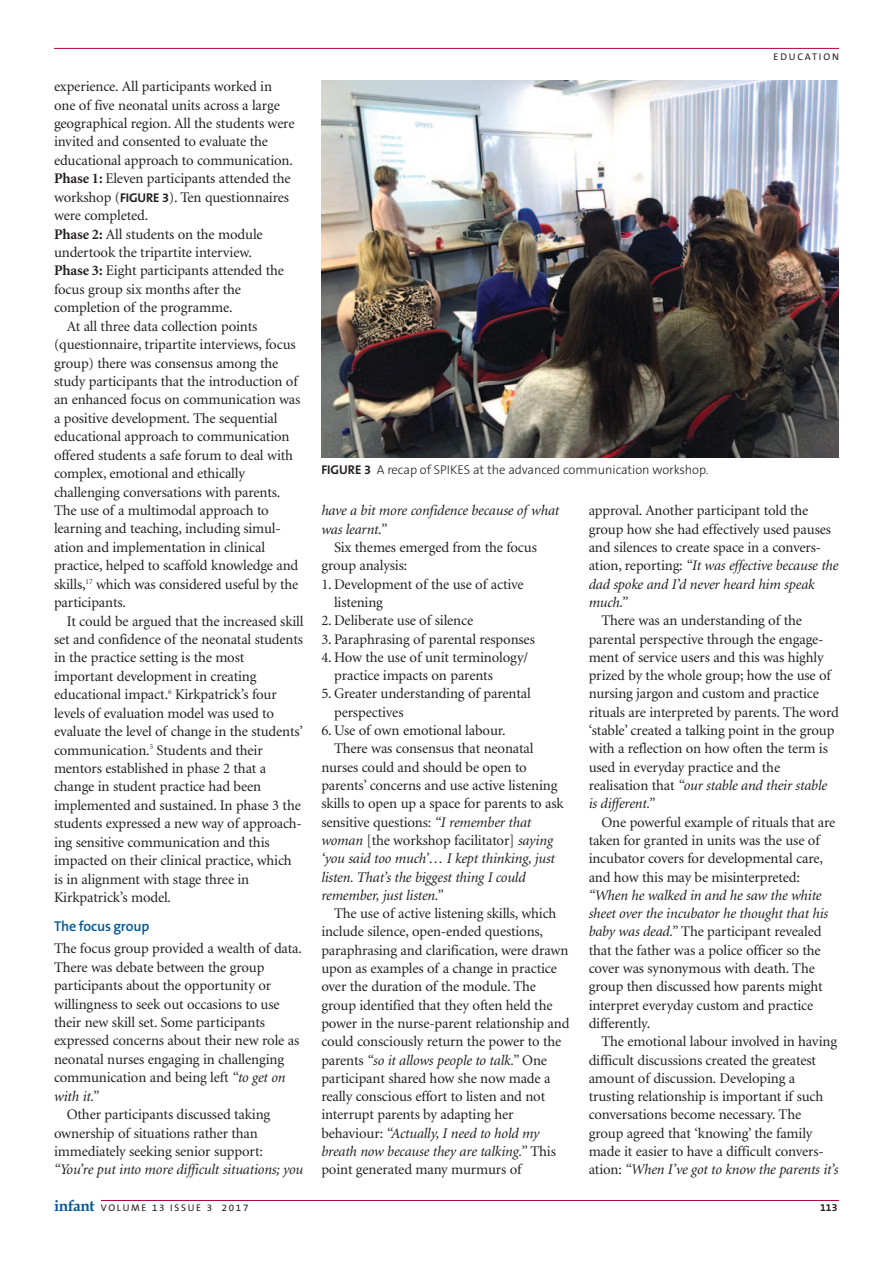
<style>
.page{position:relative;width:893px;height:1263px;background:#fff}
.page>*{position:absolute;margin:0;border:0;box-sizing:border-box;transform-origin:0 0}
.t1{font:14.7px/18.3px "Minion";letter-spacing:-.01em;color:#231f20}
.t2{font:italic 14.7px/18.3px "Minion";letter-spacing:-.01em;color:#231f20}
.t3{font:600 14.25px "The Sans B6";letter-spacing:-.01em;color:#015797}
.t4{font:300 12.75px "The Sans B3";letter-spacing:-.005em;color:#231f20}
.t5{font:700 10.5px "The Sans B7";color:#231f20}
.t6{font:9.75px "The Sans B5 Plain";letter-spacing:.175em;color:#231f20}
.s1{font-weight:700}
.s2{font-family:"The Sans B7";font-weight:700;font-size:12.75px}
.s3{font-style:italic}
.s4{font-family:"The Sans B7";font-weight:700}
.s5{font-family:"Book Antiqua";font-weight:700;font-size:15.6px;color:#015797}
</style>
<div class="page">
<hr style="left:54px;top:48px;width:785px;height:1px;background:#b7053b">
<hr style="left:101px;top:1200px;width:738px;height:1px;background:#b7053b">
<img style="left:321px;top:81px;width:518px;height:377px">
<p class="t1" style="left:54px;top:79px;width:220px">experience. All participants worked in</p>
<p class="t1" style="left:54px;top:97px;width:227px">one of five neonatal units across a large</p>
<p class="t1" style="left:54px;top:115px;width:242px">geographical region. All the students were</p>
<p class="t1" style="left:54px;top:134px;width:215px">invited and consented to evaluate the</p>
<p class="t1" style="left:54px;top:152px;width:240px">educational approach to communication.</p>
<p class="t1" style="left:54px;top:171px;width:238px"><span class="s1">Phase 1:</span> Eleven participants attended the</p>
<p class="t1" style="left:54px;top:189px;width:237px">workshop (<span class="s2">FIGURE 3</span>). Ten questionnaires</p>
<p class="t1" style="left:54px;top:208px;width:96px">were completed.</p>
<p class="t1" style="left:54px;top:226px;width:210px"><span class="s1">Phase 2:</span> All students on the module</p>
<p class="t1" style="left:54px;top:244px;width:200px">undertook the tripartite interview.</p>
<p class="t1" style="left:54px;top:263px;width:231px"><span class="s1">Phase 3:</span> Eight participants attended the</p>
<p class="t1" style="left:54px;top:281px;width:189px">focus group six months after the</p>
<p class="t1" style="left:54px;top:300px;width:180px">completion of the programme.</p>
<p class="t1" style="left:67px;top:318px;width:192px">At all three data collection points</p>
<p class="t1" style="left:54px;top:337px;width:243px">(questionnaire, tripartite interviews, focus</p>
<p class="t1" style="left:54px;top:355px;width:226px">group) there was consensus among the</p>
<p class="t1" style="left:54px;top:373px;width:245px">study participants that the introduction of</p>
<p class="t1" style="left:54px;top:392px;width:248px">an enhanced focus on communication was</p>
<p class="t1" style="left:54px;top:410px;width:225px">a positive development. The sequential</p>
<p class="t1" style="left:54px;top:429px;width:237px">educational approach to communication</p>
<p class="t1" style="left:54px;top:447px;width:241px">offered students a safe forum to deal with</p>
<p class="t1" style="left:54px;top:465px;width:192px">complex, emotional and ethically</p>
<p class="t1" style="left:54px;top:484px;width:228px">challenging conversations with parents.</p>
<p class="t1" style="left:54px;top:502px;width:216px">The use of a multimodal approach to</p>
<p class="t1" style="left:54px;top:521px;width:228px">learning and teaching, including simul-</p>
<p class="t1" style="left:54px;top:539px;width:213px">ation and implementation in clinical</p>
<p class="t1" style="left:54px;top:558px;width:246px">practice, helped to scaffold knowledge and</p>
<p class="t1" style="left:54px;top:576px;width:246px">skills,<sup>17</sup> which was considered useful by the</p>
<p class="t1" style="left:54px;top:594px;width:74px">participants.</p>
<p class="t1" style="left:67px;top:613px;width:238px">It could be argued that the increased skill</p>
<p class="t1" style="left:54px;top:631px;width:251px">set and confidence of the neonatal students</p>
<p class="t1" style="left:54px;top:650px;width:192px">in the practice setting is the most</p>
<p class="t1" style="left:54px;top:668px;width:204px">important development in creating</p>
<p class="t1" style="left:54px;top:687px;width:224px">educational impact.<sup>6</sup> Kirkpatrick’s four</p>
<p class="t1" style="left:54px;top:705px;width:222px">levels of evaluation model was used to</p>
<p class="t1" style="left:54px;top:723px;width:250px">evaluate the level of change in the students’</p>
<p class="t1" style="left:54px;top:742px;width:210px">communication.<sup>5</sup> Students and their</p>
<p class="t1" style="left:54px;top:760px;width:214px">mentors established in phase 2 that a</p>
<p class="t1" style="left:54px;top:779px;width:209px">change in student practice had been</p>
<p class="t1" style="left:54px;top:797px;width:248px">implemented and sustained. In phase 3 the</p>
<p class="t1" style="left:54px;top:816px;width:250px">students expressed a new way of approach-</p>
<p class="t1" style="left:54px;top:834px;width:217px">ing sensitive communication and this</p>
<p class="t1" style="left:54px;top:852px;width:239px">impacted on their clinical practice, which</p>
<p class="t1" style="left:54px;top:871px;width:197px">is in alignment with stage three in</p>
<p class="t1" style="left:54px;top:889px;width:119px">Kirkpatrick’s model.</p>
<p class="t3" style="left:54px;top:920px;width:97px">The focus group</p>
<p class="t1" style="left:54px;top:940px;width:250px">The focus group provided a wealth of data.<br>There was debate between the group participants about the opportunity or willingness to seek out occasions to use their new skill set. Some participants expressed concerns about their new role as neonatal nurses engaging in challenging communication and being left <span class="s3">“to get on with it.”</span></p>
<p class="t1" style="left:54px;top:1106px;width:218px;text-indent:13px">Other participants discussed taking ownership of situations rather than immediately seeking senior support:</p>
<p class="t2" style="left:54px;top:1162px;width:251px">“You’re put into more difficult situations; you</p>
<p class="t6" style="left:774px;top:53px;width:67px">EDUCATION</p>
<p class="t4" style="left:321px;top:465px;width:389px"><span class="s4">FIGURE 3</span> A recap of SPIKES at the advanced communication workshop.</p>
<p class="t2" style="left:321px;top:503px;width:239px">have a bit more confidence because of what was learnt.”</p>
<p class="t1" style="left:321px;top:539px;width:217px;text-indent:13px">Six themes emerged from the focus group analysis:</p>
<p class="t1" style="left:334px;top:576px;width:191px;text-indent:-13px">1. Development of the use of active listening</p>
<p class="t1" style="left:321px;top:613px;width:153px">2. Deliberate use of silence</p>
<p class="t1" style="left:321px;top:631px;width:215px">3. Paraphrasing of parental responses</p>
<p class="t1" style="left:334px;top:649px;width:196px;text-indent:-13px">4. How the use of unit terminology/ practice impacts on parents</p>
<p class="t1" style="left:334px;top:686px;width:198px;text-indent:-13px">5. Greater understanding of parental perspectives</p>
<p class="t1" style="left:321px;top:722px;width:186px">6. Use of own emotional labour.</p>
<p class="t1" style="left:334px;top:741px;width:201px">There was consensus that neonatal</p>
<p class="t1" style="left:321px;top:759px;width:207px">nurses could and should be open to</p>
<p class="t1" style="left:321px;top:777px;width:238px">parents’ concerns and use active listening</p>
<p class="t1" style="left:321px;top:796px;width:244px">skills to open up a space for parents to ask</p>
<p class="t1" style="left:321px;top:814px;width:211px">sensitive questions: <span class="s3">“I remember that</span></p>
<p class="t1" style="left:321px;top:832px;width:233px"><span class="s3">woman</span> [the workshop facilitator] <span class="s3">saying</span></p>
<p class="t2" style="left:321px;top:850px;width:235px">‘you said too much’… I kept thinking, just</p>
<p class="t2" style="left:321px;top:869px;width:206px">listen. That’s the biggest thing I could</p>
<p class="t2" style="left:321px;top:887px;width:123px">remember, just listen.”</p>
<p class="t1" style="left:321px;top:905px;width:250px;text-indent:13px">The use of active listening skills, which include silence, open-ended questions, paraphrasing and clarification, were drawn upon as examples of a change in practice over the duration of the module. The group identified that they often held the power in the nurse-parent relationship and could consciously return the power to the parents <span class="s3">“so it allows people to talk.”</span> One participant shared how she now made a really conscious effort to listen and not interrupt parents by adapting her behaviour: <span class="s3">“Actually, I need to hold my breath now because they are talking.”</span> This point generated many murmurs of</p>
<p class="t1" style="left:589px;top:503px;width:251px">approval. Another participant told the group how she had effectively used pauses and silences to create space in a convers&shy;ation, reporting: <span class="s3">“It was effective because the dad spoke and I’d never heard him speak much.”</span></p>
<p class="t1" style="left:589px;top:613px;width:252px;text-indent:13px">There was an understanding of the parental perspective through the engage&shy;ment of service users and this was highly prized by the whole group; how the use of nursing jargon and custom and practice rituals are interpreted by parents. The word ‘stable’ created a talking point in the group with a reflection on how often the term is used in everyday practice and the realisation that <span class="s3">“our stable and their stable is different.”</span></p>
<p class="t1" style="left:589px;top:814px;width:248px;text-indent:13px">One powerful example of rituals that are taken for granted in units was the use of incubator covers for developmental care, and how this may be misinterpreted:</p>
<p class="t1" style="left:589px;top:887px;width:241px"><span class="s3">“When he walked in and he saw the white sheet over the incubator he thought that his baby was dead.”</span> The participant revealed that the father was a police officer so the cover was synonymous with death. The group then discussed how parents might interpret everyday custom and practice differently.</p>
<p class="t1" style="left:589px;top:1034px;width:251px;text-indent:13px">The emotional labour involved in having difficult discussions created the greatest amount of discussion. Developing a trusting relationship is important if such conversations become necessary. The group agreed that ‘knowing’ the family made it easier to have a difficult convers&shy;ation: <span class="s3">“When I’ve got to know the parents it’s</span></p>
<p class="t6" style="left:54px;top:1204px;width:196px"><span class="s5">infant</span> VOLUME 13 ISSUE 3 2017</p>
<p class="t5" style="left:820px;top:1203px;width:19px">113</p>
</div>
